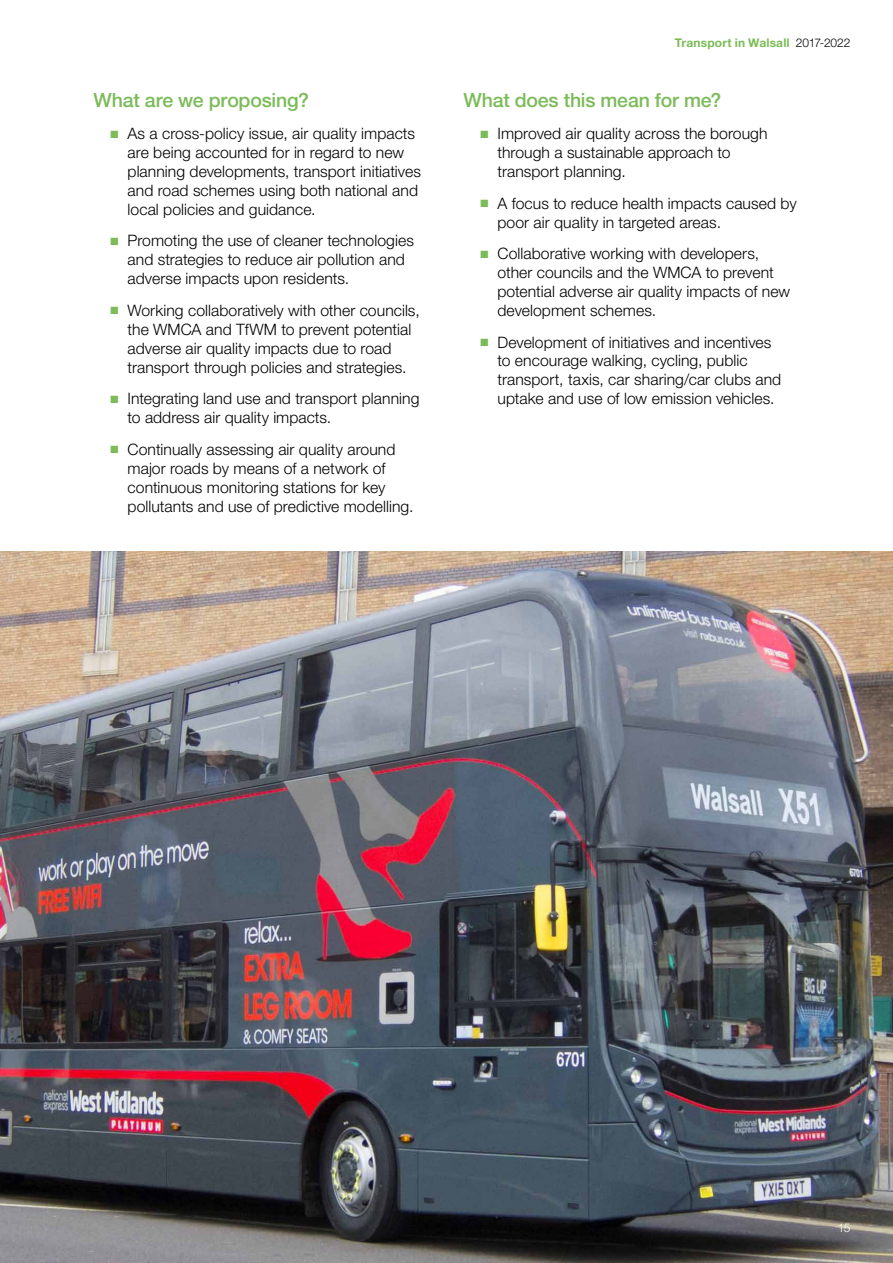
<style>
.page{position:relative;width:893px;height:1263px;background:#fff}
.page>*{position:absolute;margin:0;border:0;box-sizing:border-box;transform-origin:0 0}
.t1{font:500 19.5px "Helvetica Neue LT Std";letter-spacing:-.01em;color:#7bbb58}
.t2{font:300 15.75px/18.9px "Helvetica Neue LT Std";letter-spacing:.005em;color:#000}
.t3{font:700 12px "Helvetica Neue LT Std";letter-spacing:.015em;color:#7bbb58}
.t4{font:300 12px "Helvetica Neue LT Std";color:#fff}
.s1{color:#7bbb58}
.s2{font-weight:300;color:#000}
</style>
<div class="page">
<img style="left:0;top:551px;width:893px;height:712px">
<p class="t1" style="left:94px;top:89px;width:217px">What are we proposing?</p>
<p class="t2" style="left:128px;top:124px;width:295px;text-indent:-17px"><span class="s1">■</span> As a cross-policy issue, air quality impacts are being accounted for in regard to new planning developments, transport initiatives and road schemes using both national and local policies and guidance.</p>
<p class="t2" style="left:128px;top:231px;width:288px;text-indent:-17px"><span class="s1">■</span> Promoting the use of cleaner technologies and strategies to reduce air pollution and adverse impacts upon residents.</p>
<p class="t2" style="left:128px;top:300px;width:294px;text-indent:-17px"><span class="s1">■</span> Working collaboratively with other councils, the WMCA and TfWM to prevent potential adverse air quality impacts due to road transport through policies and strategies.</p>
<p class="t2" style="left:128px;top:389px;width:293px;text-indent:-17px"><span class="s1">■</span> Integrating land use and transport planning to address air quality impacts.</p>
<p class="t2" style="left:128px;top:439px;width:287px;text-indent:-17px"><span class="s1">■</span> Continually assessing air quality around major roads by means of a network of continuous monitoring stations for key pollutants and use of predictive modelling.</p>
<p class="t3" style="left:675px;top:35px;width:177px">Transport in Walsall <span class="s2">2017-2022</span></p>
<p class="t1" style="left:463px;top:89px;width:259px">What does this mean for me?</p>
<p class="t2" style="left:497px;top:124px;width:272px;text-indent:-17px"><span class="s1">■</span> Improved air quality across the borough through a sustainable approach to transport planning.</p>
<p class="t2" style="left:497px;top:193px;width:301px;text-indent:-17px"><span class="s1">■</span> A focus to reduce health impacts caused by poor air quality in targeted areas.</p>
<p class="t2" style="left:497px;top:244px;width:294px;text-indent:-17px"><span class="s1">■</span> Collaborative working with developers, other councils and the WMCA to prevent potential adverse air quality impacts of new development schemes.</p>
<p class="t2" style="left:497px;top:332px;width:285px;text-indent:-17px"><span class="s1">■</span> Development of initiatives and incentives to encourage walking, cycling, public transport, taxis, car sharing/car clubs and uptake and use of low emission vehicles.</p>
<p class="t4" style="left:838px;top:1220px;width:14px">15</p>
</div>
